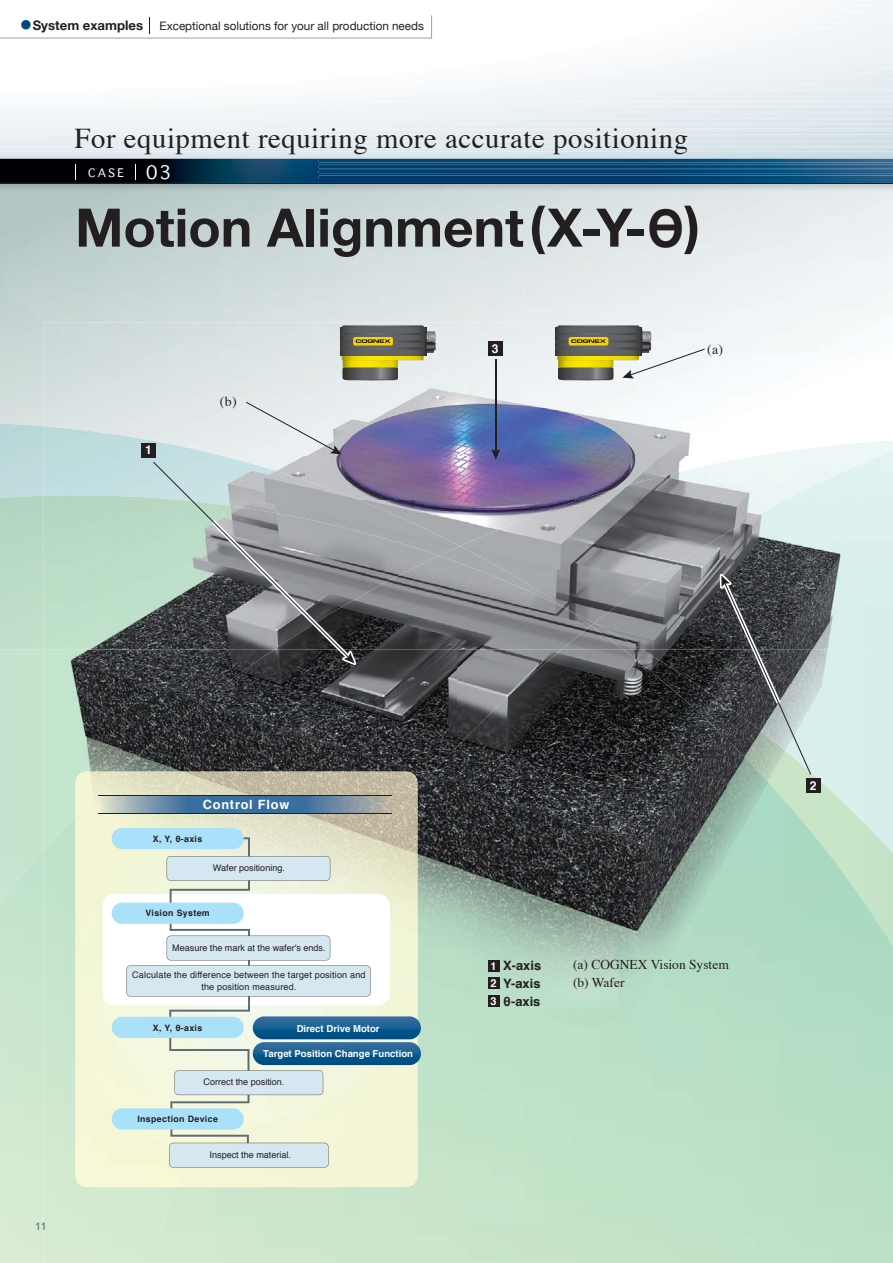
<style>
.page{position:relative;width:893px;height:1263px;background:#fff}
.page>*{position:absolute;margin:0;border:0;box-sizing:border-box;transform-origin:0 0}
.t1{font:700 53.1px "Helvetica Neue";color:#231f20}
.t2{font:28.65px "Times";letter-spacing:.02em;color:#231f20}
.t3{font:13.8px "Times";color:#231f20}
.t4{font:13.5px/17.9px "Times";color:#231f20}
.t5{font:700 12.9px/17.9px "Helvetica";color:#231f20;text-align:justify}
.t6{font:700 12.75px "Helvetica";letter-spacing:.06em;color:#fff}
.t7{font:700 12.15px "Helvetica";color:#fff}
.t8{font:11.7px "Helvetica Neue";color:#231f20}
.t9{font:700 10.95px/17.7px "Helvetica";color:#fff;text-align:justify}
.t10{font:10.65px "Helvetica Neue";color:#4b6273}
.t11{font:700 9.6px "Helvetica";color:#fff}
.t12{font:9px "Helvetica";color:#231f20}
.t13{font:9px/12px "Helvetica";letter-spacing:.02em;color:#231f20;text-align:center}
.t14{font:700 8.85px "Helvetica";letter-spacing:.04em;color:#231f20}
.s1{font-weight:700;font-size:26.4px;color:#004a80}
.s2{font-weight:700;font-size:13.2px}
.s3{font-family:"Helvetica"}
</style>
<div class="page">
<img style="left:0;top:157px;width:893px;height:182px">
<img style="left:318px;top:168px;width:575px;height:2px">
<img style="left:318px;top:174px;width:575px;height:2px">
<img style="left:318px;top:179px;width:575px;height:2px">
<img style="left:0;top:159px;width:318px;height:24px">
<img style="left:0;top:163px;width:318px;height:1px">
<hr style="left:0;top:183px;width:893px;height:1px;background:#231f20">
<svg style="left:135px;top:164px;width:1px;height:16px"></svg>
<svg style="left:75px;top:164px;width:1px;height:16px"></svg>
<img style="left:0;top:499px;width:44px;height:351px">
<img style="left:0;top:850px;width:44px;height:413px">
<div style="left:0;top:339px;width:44px;height:84px;background:#d1dddb"></div>
<img style="left:0;top:423px;width:44px;height:76px">
<img style="left:0;top:184px;width:893px;height:1px">
<svg style="left:0;top:15px;width:432px;height:23px"></svg>
<img style="left:44px;top:650px;width:154px;height:155px">
<img style="left:198px;top:650px;width:260px;height:122px">
<img style="left:458px;top:650px;width:4px;height:51px">
<img style="left:119px;top:703px;width:80px;height:69px">
<img style="left:44px;top:805px;width:51px;height:458px">
<img style="left:811px;top:650px;width:82px;height:284px">
<img style="left:462px;top:650px;width:265px;height:613px">
<img style="left:409px;top:701px;width:54px;height:562px">
<img style="left:727px;top:775px;width:53px;height:488px">
<img style="left:780px;top:753px;width:54px;height:510px">
<img style="left:833px;top:857px;width:54px;height:406px">
<img style="left:886px;top:934px;width:7px;height:329px">
<div style="left:148px;top:1187px;width:262px;height:76px;background:#cde7cc"></div>
<img style="left:44px;top:322px;width:849px;height:117px">
<img style="left:44px;top:426px;width:416px;height:120px">
<img style="left:44px;top:495px;width:395px;height:155px">
<img style="left:460px;top:439px;width:433px;height:170px">
<img style="left:439px;top:546px;width:127px;height:10px">
<img style="left:591px;top:609px;width:3px;height:14px">
<img style="left:356px;top:556px;width:235px;height:94px">
<img style="left:594px;top:450px;width:299px;height:200px">
<img style="left:591px;top:623px;width:51px;height:27px">
<img style="left:561px;top:626px;width:62px;height:24px">
<svg style="left:36px;top:1222px;width:9px;height:8px"></svg>
<hr style="left:495px;top:359px;width:1px;height:94px;background:#231f20">
<svg style="left:491px;top:449px;width:9px;height:11px"></svg>
<svg style="left:246px;top:402px;width:96px;height:52px;background:#dfe4e7"></svg>
<svg style="left:153px;top:462px;width:203px;height:203px;background:#899091"></svg>
<svg style="left:720px;top:574px;width:91px;height:201px;background:#636969"></svg>
<img style="left:76px;top:772px;width:341px;height:415px">
<img style="left:176px;top:790px;width:241px;height:397px">
<img style="left:99px;top:796px;width:293px;height:17px">
<hr style="left:99px;top:813px;width:293px;height:1px;background:#231f20">
<hr style="left:99px;top:795px;width:293px;height:1px;background:#231f20">
<div style="left:141px;top:443px;width:15px;height:14px;background:#231f20"></div>
<div style="left:488px;top:342px;width:14px;height:14px;background:#231f20"></div>
<div style="left:806px;top:778px;width:14px;height:14px;background:#231f20"></div>
<div style="left:488px;top:960px;width:11px;height:11px;background:#231f20"></div>
<div style="left:488px;top:978px;width:11px;height:11px;background:#231f20"></div>
<div style="left:488px;top:996px;width:11px;height:11px;background:#231f20"></div>
<div style="left:103px;top:894px;width:287px;height:111px;background:#fff;border-radius:12px"></div>
<div style="left:112px;top:828px;width:132px;height:21px;background:#aae1fa;border-radius:11px"></div>
<div style="left:112px;top:903px;width:132px;height:21px;background:#aae1fa;border-radius:11px"></div>
<div style="left:112px;top:1017px;width:132px;height:21px;background:#aae1fa;border-radius:11px"></div>
<div style="left:112px;top:1108px;width:132px;height:22px;background:#aae1fa;border-radius:11px"></div>
<svg style="left:126px;top:837px;width:245px;height:331px"></svg>
<svg style="left:253px;top:1016px;width:168px;height:23px;background:#1a6091"></svg>
<svg style="left:253px;top:1042px;width:168px;height:23px;background:#175e91"></svg>
<svg style="left:555px;top:325px;width:150px;height:55px"></svg>
<svg style="left:340px;top:325px;width:87px;height:55px;background:#8c885e"></svg>
<img style="left:425px;top:331px;width:11px;height:22px">
<img style="left:641px;top:331px;width:10px;height:22px">
<svg style="left:89px;top:168px;width:34px;height:9px"></svg>
<svg style="left:147px;top:164px;width:23px;height:15px"></svg>
<p class="t8" style="left:20px;top:19px;width:406px"><span class="s1">•</span><span class="s2">System examples</span> Exceptional solutions for your all production needs</p>
<h2 class="t2" style="left:75px;top:127px;width:615px">For equipment requiring more accurate positioning</h2>
<h1 class="t1" style="left:75px;top:195px;width:626px">Motion Alignment(X-Y-<span class="s3">ϴ</span>)</h1>
<h3 class="t7" style="left:145px;top:445px;width:8px">1</h3>
<h3 class="t3" style="left:220px;top:396px;width:18px">(b)</h3>
<h3 class="t7" style="left:492px;top:344px;width:8px">3</h3>
<h3 class="t3" style="left:707px;top:344px;width:17px">(a)</h3>
<p class="t10" style="left:35px;top:1219px;width:13px">11</p>
<h3 class="t6" style="left:203px;top:800px;width:88px">Control Flow</h3>
<p class="t14" style="left:153px;top:835px;width:51px">X, Y, θ-axis</p>
<p class="t12" style="left:213px;top:864px;width:73px">Wafer positioning.</p>
<p class="t14" style="left:146px;top:910px;width:66px">Vision System</p>
<p class="t12" style="left:172px;top:944px;width:155px">Measure the mark at the wafer's ends.</p>
<p class="t13" style="left:132px;top:970px;width:235px">Calculate the difference between the target position and the position measured.</p>
<p class="t14" style="left:153px;top:1024px;width:51px">X, Y, θ-axis</p>
<p class="t11" style="left:297px;top:1024px;width:84px">Direct Drive Motor</p>
<p class="t11" style="left:263px;top:1049px;width:151px">Target Position Change Function</p>
<p class="t12" style="left:204px;top:1079px;width:82px">Correct the position.</p>
<p class="t14" style="left:137px;top:1115px;width:82px">Inspection Device</p>
<p class="t12" style="left:210px;top:1151px;width:83px">Inspect the material.</p>
<h3 class="t5" style="left:503px;top:957px;width:39px">X-axis Y-axis θ-axis</h3>
<p class="t9" style="left:491px;top:958px;width:8px">1<br>2<br>3</p>
<h3 class="t4" style="left:573px;top:957px;width:157px">(a) COGNEX Vision System (b) Wafer</h3>
<h3 class="t7" style="left:810px;top:780px;width:8px">2</h3>
</div>
